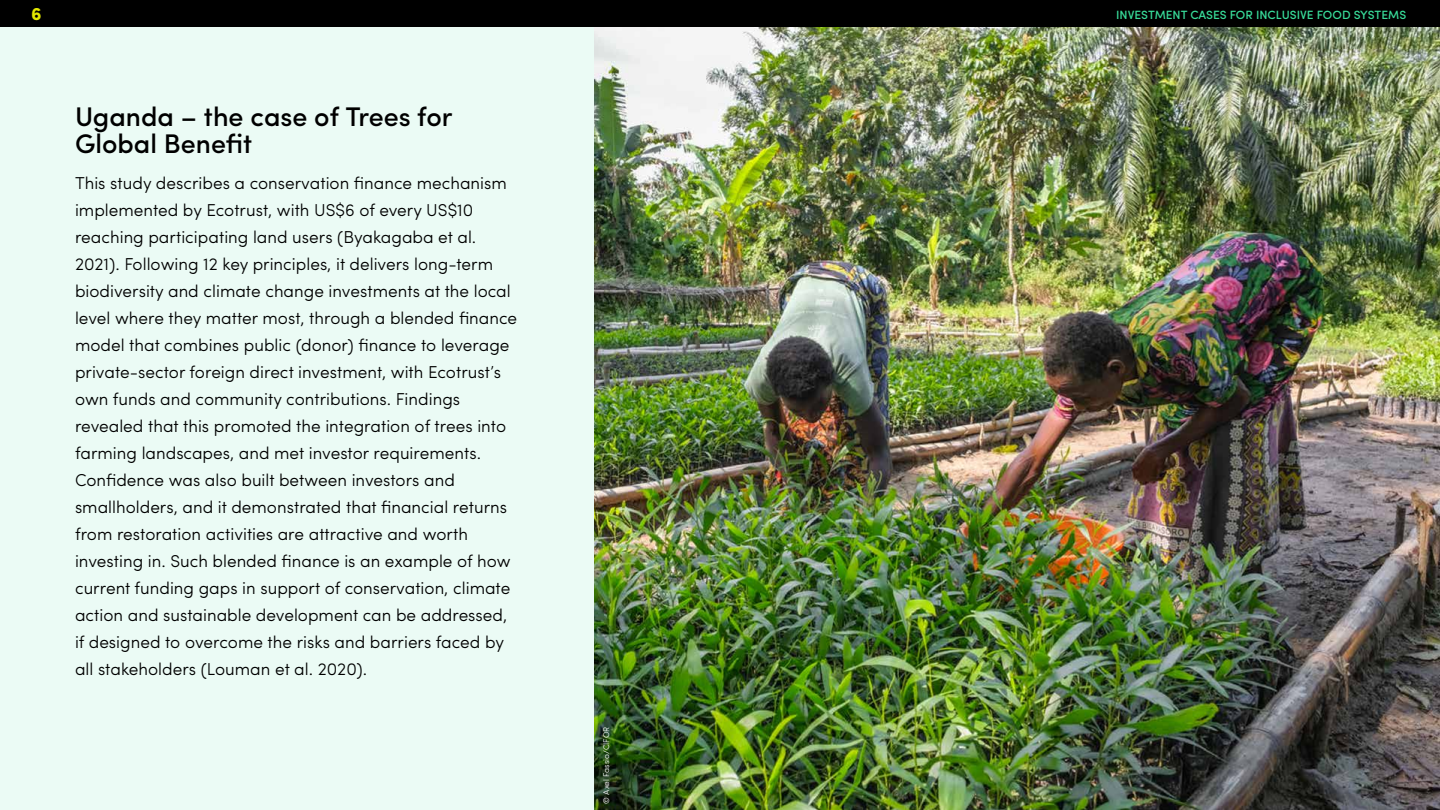
<style>
.page{position:relative;width:1440px;height:810px;background:#fff}
.page>*{position:absolute;margin:0;border:0;box-sizing:border-box;transform-origin:0 0}
.t1{font:500 27px/27px "Sofia Pro";color:#000}
.t2{font:700 18px "Sofia Pro";color:#e3e800}
.t3{font:300 17.25px/27px "Sofia Pro";color:#000}
.t4{font:500 12px "Sofia Pro";color:#38db99}
.t5{font:300 8.25px "Sofia Pro";color:#fff}
</style>
<div class="page">
<div style="left:0;top:27px;width:722px;height:783px;background:#ebfbf5"></div>
<img style="left:594px;top:27px;width:846px;height:783px">
<div style="left:0;top:0;width:1440px;height:27px;background:#000"></div>
<p class="t2" style="left:31px;top:-1px;width:12px">6</p>
<p class="t4" style="left:1116px;top:5px;width:292px">INVESTMENT CASES FOR INCLUSIVE FOOD SYSTEMS</p>
<h1 class="t1" style="left:75px;top:101px;width:379px">Uganda – the case of Trees for<br>Global Benefit</h1>
<p class="t3" style="left:75px;top:168px;width:444px">This study describes a conservation finance mechanism implemented by Ecotrust, with US$6 of every US$10 reaching participating land users (Byakagaba et al.<br>2021). Following 12 key principles, it delivers long-term biodiversity and climate change investments at the local level where they matter most, through a blended finance model that combines public (donor) finance to leverage private-sector foreign direct investment, with Ecotrust’s own funds and community contributions. Findings revealed that this promoted the integration of trees into farming landscapes, and met investor requirements.<br>Confidence was also built between investors and smallholders, and it demonstrated that financial returns from restoration activities are attractive and worth investing in. Such blended finance is an example of how current funding gaps in support of conservation, climate action and sustainable development can be addressed, if designed to overcome the risks and barriers faced by all stakeholders (Louman et al. 2020).</p>
<p class="t5" style="left:600px;top:804px;width:78px;rotate:-90deg">© Axel Fassio/CIFOR</p>
</div>
